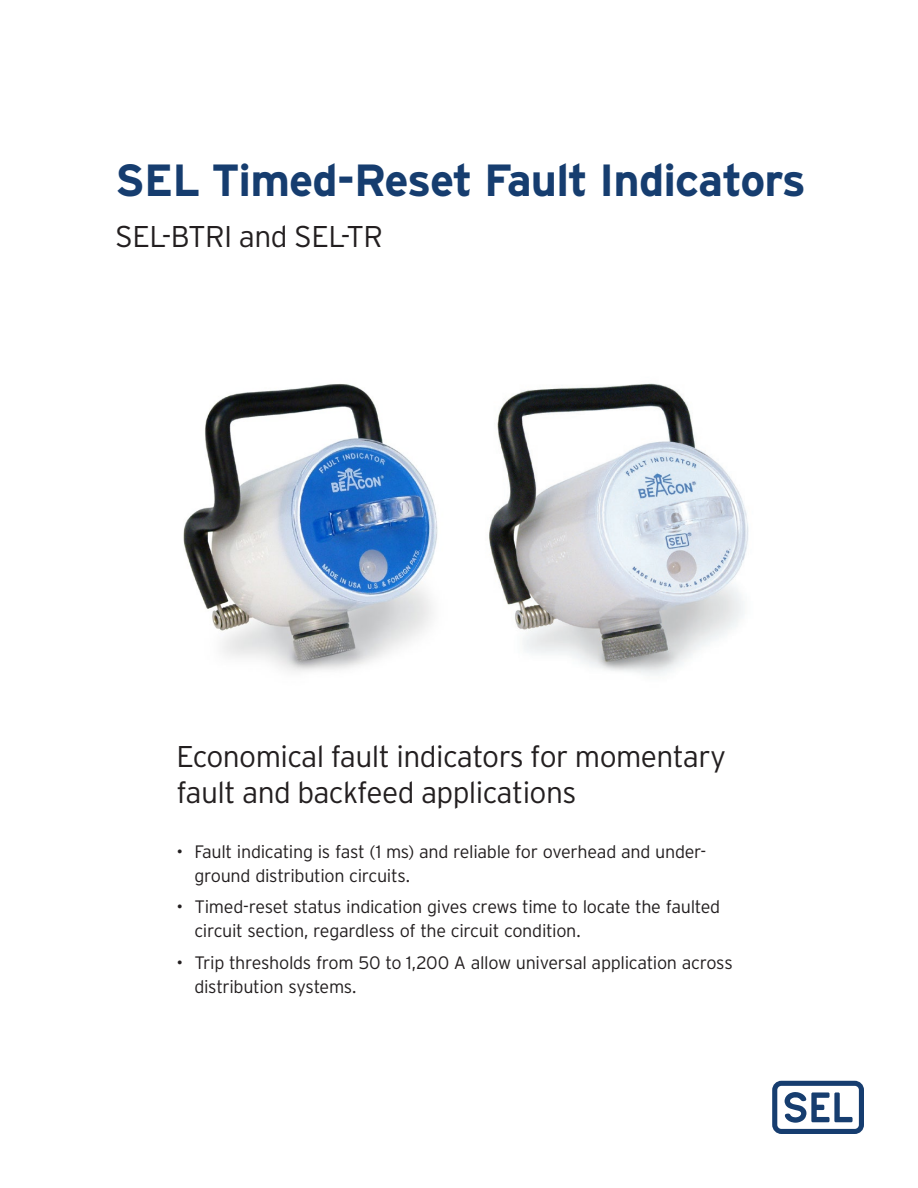
<style>
.page{position:relative;width:918px;height:1188px;background:#fff}
.page>*{position:absolute;margin:0;border:0;box-sizing:border-box;transform-origin:0 0}
.Cover_Title{font:700 45px "Interstate Poly";letter-spacing:-.02em;color:#163d6f}
.Cover_Sub{font:300 30px/36px "Interstate Poly";letter-spacing:-.02em;color:#231f20}
.t1{font:300 18px/24px "Interstate Poly";letter-spacing:-.02em;color:#231f20}
</style>
<div class="page">
<svg style="left:772px;top:1081px;width:92px;height:53px"></svg>
<img style="left:489px;top:383px;width:260px;height:292px">
<img style="left:183px;top:384px;width:255px;height:288px">
<p class="Cover_Title" style="left:115px;top:147px;width:692px">SEL Timed-Reset Fault Indicators</p>
<p class="Cover_Sub" style="left:115px;top:216px;width:269px">SEL-BTRI and SEL-TR</p>
<p class="Cover_Sub" style="left:176px;top:737px;width:551px">Economical fault indicators for momentary fault and backfeed applications</p>
<p class="t1" style="left:194px;top:838px;width:513px;text-indent:-18px">• Fault indicating is fast (1 ms) and reliable for overhead and under&shy;ground distribution circuits.</p>
<p class="t1" style="left:194px;top:894px;width:527px;text-indent:-18px">• Timed-reset status indication gives crews time to locate the faulted circuit section, regardless of the circuit condition.</p>
<p class="t1" style="left:194px;top:949px;width:540px;text-indent:-18px">• Trip thresholds from 50 to 1,200 A allow universal application across distribution systems.</p>
</div>
